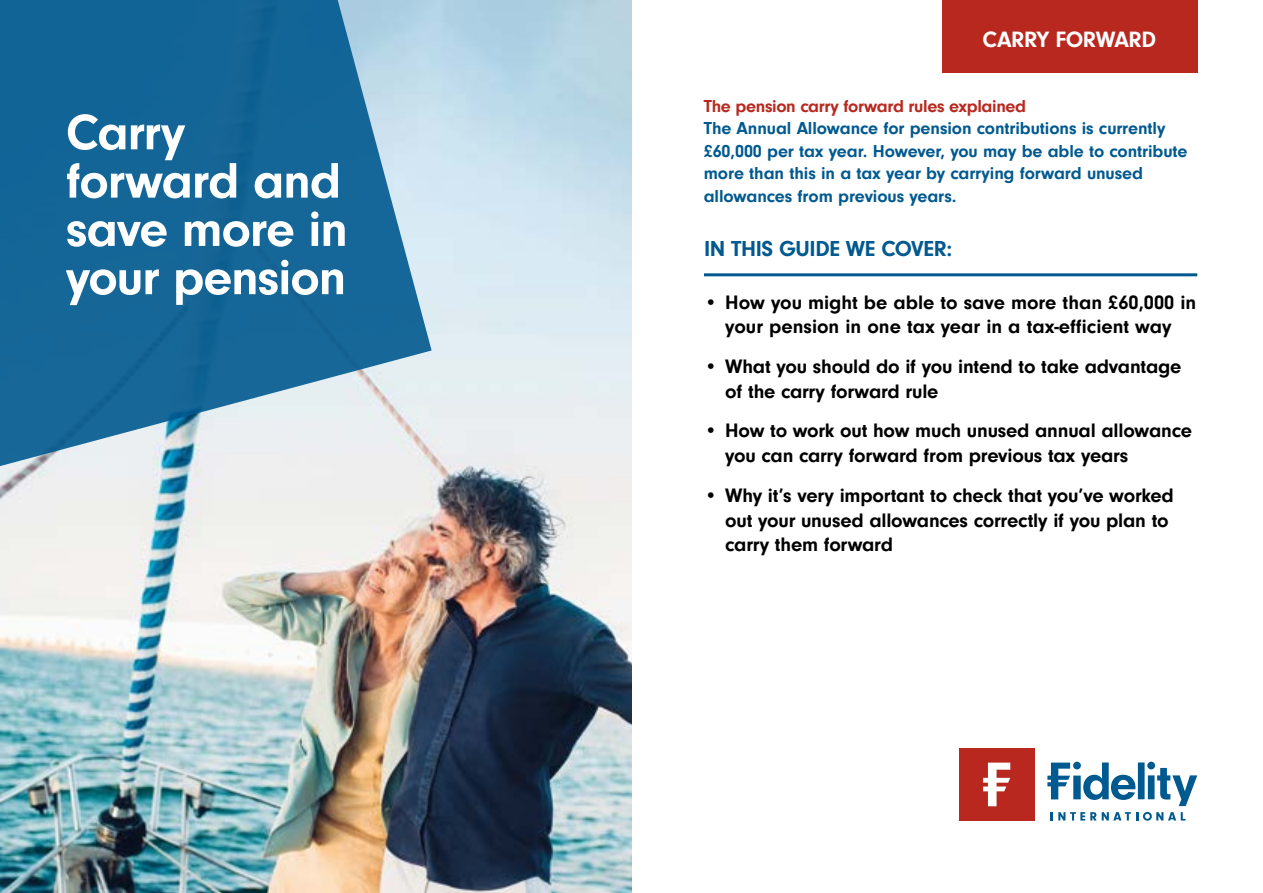
<style>
.page{position:relative;width:1263px;height:893px;background:#fff}
.page>*{position:absolute;margin:0;border:0;box-sizing:border-box;transform-origin:0 0}
.t1{font:700 51.75px/48.3px "Neuzeit Gro";letter-spacing:-.02em;color:#fff}
.t2{font:700 23.1px "Neuzeit Gro";letter-spacing:-.02em;color:#fff}
.t3{font:700 22.5px "Neuzeit Gro";letter-spacing:-.02em;color:#00598f}
.t4{font:700 20.25px/24.8px "Neuzeit Gro";letter-spacing:-.01em;color:#000}
.t5{font:700 18px/22.5px "Neuzeit Gro";letter-spacing:-.005em;color:#00598f}
.t6{font:700 18px "Neuzeit Gro";letter-spacing:-.02em;color:#b8281f}
</style>
<div class="page">
<img style="left:0;top:0;width:631px;height:893px">
<div style="left:942px;top:0;width:255px;height:72px;background:#b8281f"></div>
<hr style="left:704px;top:273px;width:493px;height:3px;background:#00598f">
<svg style="left:0;top:0;width:432px;height:476px;fill:#156798"></svg>
<div style="left:959px;top:748px;width:75px;height:73px;background:#b8281f"></div>
<svg style="left:983px;top:763px;width:27px;height:43px"></svg>
<svg style="left:1047px;top:762px;width:150px;height:44px"></svg>
<svg style="left:1051px;top:812px;width:134px;height:9px"></svg>
<h1 class="t1" style="left:66px;top:109px;width:283px">Carry forward and save more in your pension</h1>
<p class="t2" style="left:983px;top:27px;width:175px">CARRY FORWARD</p>
<p class="t6" style="left:704px;top:96px;width:324px">The pension carry forward rules explained</p>
<p class="t5" style="left:704px;top:117px;width:485px">The Annual Allowance for pension contributions is currently £60,000 per tax year. However, you may be able to contribute more than this in a tax year by carrying forward unused allowances from previous years.</p>
<p class="t3" style="left:704px;top:236px;width:250px">IN THIS GUIDE WE COVER:</p>
<p class="t4" style="left:704px;top:290px;width:494px;text-align:center">• How you might be able to save more than £60,000 in your pension in one tax year in a tax-efficient way</p>
<p class="t4" style="left:725px;top:354px;width:457px;text-indent:-21px">• What you should do if you intend to take advantage of the carry forward rule</p>
<p class="t4" style="left:725px;top:419px;width:468px;text-indent:-21px">• How to work out how much unused annual allowance you can carry forward from previous tax years</p>
<p class="t4" style="left:725px;top:483px;width:450px;text-indent:-21px">• Why it’s very important to check that you’ve worked out your unused allowances correctly if you plan to carry them forward</p>
</div>
